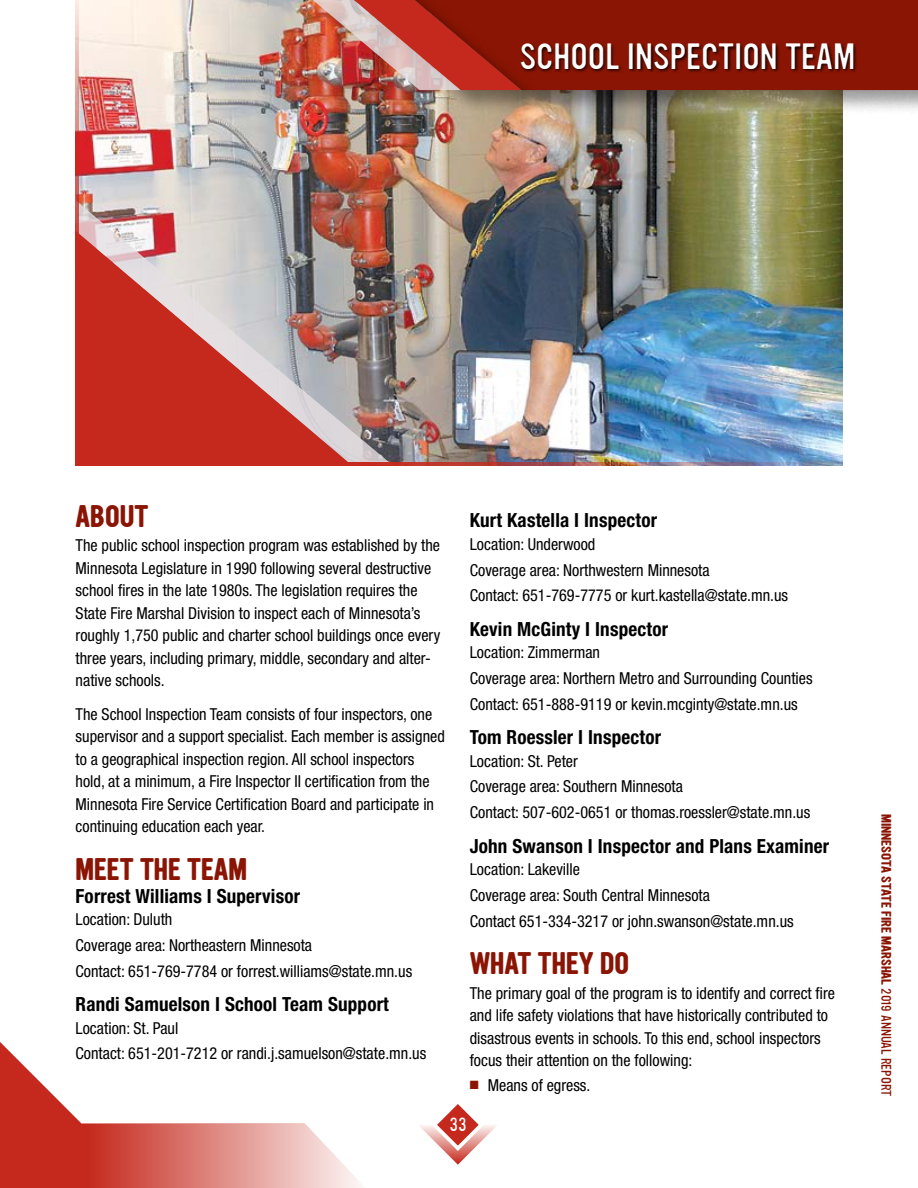
<style>
.page{position:relative;width:918px;height:1188px;background:#fff}
.page>*{position:absolute;margin:0;border:0;box-sizing:border-box;transform-origin:0 0}
.t1{font:300 31.5px "Ultramagnetic";color:#fff}
.Subtitle{font:700 27px "Ultramagnetic";color:#8b1504;scale:.95 1}
.Copy{font:700 27px "Ultramagnetic";color:#8b1504;scale:.95 1}
.Copy_Bold{font:700 condensed 19.5px "Helvetica Neue";letter-spacing:.01em;color:#000}
.Copy-2{font:700 condensed 19.5px "Helvetica Neue";letter-spacing:.01em;color:#000}
.Copy-3{font:condensed 16.5px/22.5px "Helvetica Neue";color:#000}
.t2{font:300 16.5px "Ultramagnetic";color:#fff}
.t3{font:700 12px "Ultramagnetic";color:#8b1504}
.s1{color:#8b1504}
.s2{font-weight:300}
</style>
<div class="page">
<img style="left:79px;top:0;width:763px;height:462px">
<div style="left:394px;top:0;width:524px;height:115px;background:#000;opacity:.4"></div>
<div style="left:546px;top:0;width:372px;height:90px;background:#8b1504"></div>
<div style="left:333px;top:0;width:213px;height:115px;background:#000;opacity:.4"></div>
<img style="left:297px;top:0;width:224px;height:90px">
<div style="left:519px;top:43px;width:338px;height:30px;background:#000;opacity:.8"></div>
<img style="left:79px;top:200px;width:314px;height:262px">
<hr style="left:75px;top:462px;width:769px;height:3px;background:#c5281c">
<svg style="left:75px;top:0;width:4px;height:462px;fill:#c5281f"></svg>
<svg style="left:419px;top:1104px;width:78px;height:61px"></svg>
<svg style="left:0;top:1042px;width:360px;height:146px"></svg>
<p class="t1" style="left:520px;top:34px;width:337px">SCHOOL INSPECTION TEAM</p>
<p class="Subtitle" style="left:76px;top:497px;width:78px">ABOUT</p>
<h1 class="Copy-3" style="left:76px;top:534px;width:366px">The public school inspection program was established by the Minnesota Legislature in 1990 following several destructive school fires in the late 1980s. The legislation requires the State Fire Marshal Division to inspect each of Minnesota’s roughly 1,750 public and charter school buildings once every three years, including primary, middle, secondary and alter&shy;native schools.</h1>
<h1 class="Copy-3" style="left:76px;top:703px;width:371px">The School Inspection Team consists of four inspectors, one supervisor and a support specialist. Each member is assigned to a geographical inspection region. All school inspectors hold, at a minimum, a Fire Inspector II certification from the Minnesota Fire Service Certification Board and participate in continuing education each year.</h1>
<h1 class="Copy" style="left:76px;top:850px;width:182px">MEET THE TEAM</h1>
<p class="Copy_Bold" style="left:76px;top:884px;width:226px">Forrest Williams I Supervisor</p>
<h1 class="Copy-3" style="left:76px;top:908px;width:98px">Location: Duluth</h1>
<h1 class="Copy-3" style="left:76px;top:934px;width:238px">Coverage area: Northeastern Minnesota</h1>
<h1 class="Copy-3" style="left:76px;top:959px;width:338px">Contact: 651-769-7784 or forrest.williams@state.mn.us</h1>
<p class="Copy_Bold" style="left:76px;top:992px;width:315px">Randi Samuelson I School Team Support</p>
<h1 class="Copy-3" style="left:76px;top:1016px;width:104px">Location: St. Paul</h1>
<h1 class="Copy-3" style="left:76px;top:1042px;width:352px">Contact: 651-201-7212 or randi.j.samuelson@state.mn.us</h1>
<h1 class="Copy-2" style="left:470px;top:509px;width:189px">Kurt Kastella I Inspector</h1>
<h1 class="Copy-3" style="left:470px;top:533px;width:127px">Location: Underwood</h1>
<h1 class="Copy-3" style="left:470px;top:558px;width:241px">Coverage area: Northwestern Minnesota</h1>
<h1 class="Copy-3" style="left:470px;top:584px;width:320px">Contact: 651-769-7775 or kurt.kastella@state.mn.us</h1>
<p class="Copy_Bold" style="left:470px;top:617px;width:200px">Kevin McGinty I Inspector</p>
<h1 class="Copy-3" style="left:470px;top:641px;width:132px">Location: Zimmerman</h1>
<h1 class="Copy-3" style="left:470px;top:667px;width:344px">Coverage area: Northern Metro and Surrounding Counties</h1>
<h1 class="Copy-3" style="left:470px;top:693px;width:329px">Contact: 651-888-9119 or kevin.mcginty@state.mn.us</h1>
<p class="Copy_Bold" style="left:470px;top:726px;width:193px">Tom Roessler I Inspector</p>
<h1 class="Copy-3" style="left:470px;top:750px;width:110px">Location: St. Peter</h1>
<h1 class="Copy-3" style="left:470px;top:775px;width:215px">Coverage area: Southern Minnesota</h1>
<h1 class="Copy-3" style="left:470px;top:801px;width:342px">Contact: 507-602-0651 or thomas.roessler@state.mn.us</h1>
<h1 class="Copy-2" style="left:470px;top:834px;width:361px">John Swanson I Inspector and Plans Examiner</h1>
<h1 class="Copy-3" style="left:470px;top:858px;width:112px">Location: Lakeville</h1>
<h1 class="Copy-3" style="left:470px;top:884px;width:242px">Coverage area: South Central Minnesota</h1>
<h1 class="Copy-3" style="left:470px;top:910px;width:325px">Contact 651-334-3217 or john.swanson@state.mn.us</h1>
<p class="Subtitle" style="left:470px;top:944px;width:169px">WHAT THEY DO</p>
<h1 class="Copy-3" style="left:470px;top:981px;width:367px">The primary goal of the program is to identify and correct fire and life safety violations that have historically contributed to disastrous events in schools. To this end, school inspectors focus their attention on the following:</h1>
<h1 class="Copy-3" style="left:470px;top:1074px;width:122px"><span class="s1">■</span> Means of egress.</h1>
<p class="t2" style="left:450px;top:1112px;width:19px">33</p>
<p class="t3" style="left:895px;top:814px;width:284px;rotate:90deg">MINNESOTA STATE FIRE MARSHAL <span class="s2">2019 ANNUAL REPORT</span></p>
</div>
